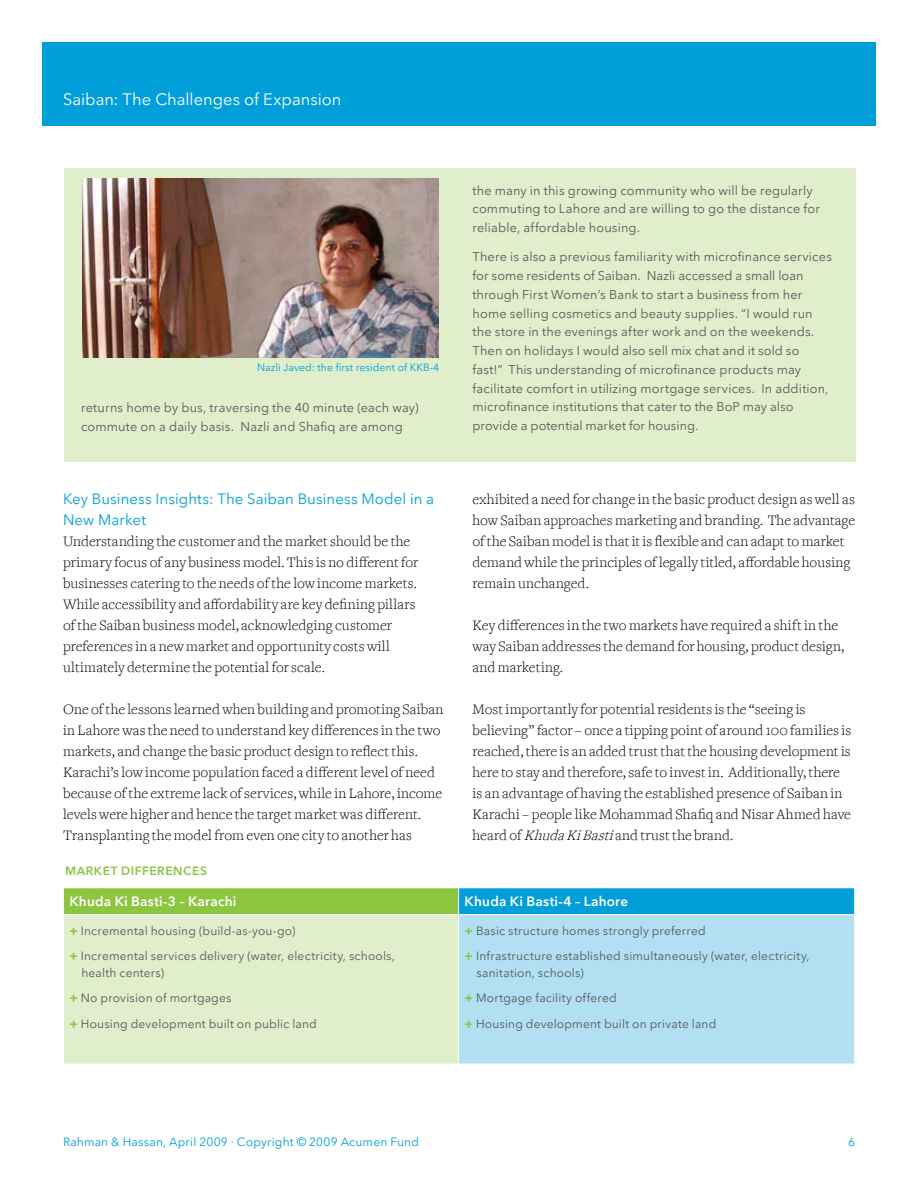
<style>
.page{position:relative;width:918px;height:1188px;background:#fff}
.page>*{position:absolute;margin:0;border:0;box-sizing:border-box;transform-origin:0 0}
.t1{font:16.5px "Avenir Next LT Pro";color:#fff}
.t2{font:300 15px/21px "Freight Text";letter-spacing:.005em;color:#000}
.t3{font:15px/21px "Avenir Next LT Pro";letter-spacing:.005em;color:#009fda}
.t4{font:600 13.5px "Avenir Next LT Pro";letter-spacing:.015em;color:#fff}
.t5{font:12.75px/18.8px "Avenir Next LT Pro";letter-spacing:.01em;color:#58595b}
.t6{font:12px/25.5px "Avenir Next LT Pro";letter-spacing:.015em;color:#58595b}
.t7{font:12px "Avenir Next LT Pro";letter-spacing:.015em;color:#009fda}
.t8{font:600 12px "Avenir Next LT Pro";letter-spacing:.045em;color:#8cc63f}
.t9{font:10.5px "Avenir Next LT Pro";color:#009fda}
.s1{font-style:italic}
.s2{font-weight:700;font-size:12.75px;color:#8cc63f}
</style>
<div class="page">
<div style="left:42px;top:42px;width:834px;height:84px;background:#009fda"></div>
<div style="left:65px;top:168px;width:791px;height:294px;background:#e0eecb"></div>
<div style="left:63px;top:888px;width:396px;height:27px;background:#8cc63f"></div>
<div style="left:459px;top:888px;width:396px;height:27px;background:#009fda"></div>
<div style="left:63px;top:915px;width:396px;height:149px;background:#e0eecb"></div>
<div style="left:459px;top:915px;width:396px;height:149px;background:#b3dff3"></div>
<hr style="left:63px;top:915px;width:1px;height:149px;background:#fff">
<hr style="left:458px;top:915px;width:1px;height:149px;background:#fff">
<hr style="left:854px;top:915px;width:1px;height:149px;background:#fff">
<svg style="left:63px;top:888px;width:1px;height:26px"></svg>
<hr style="left:63px;top:914px;width:396px;height:1px;background:#fff">
<svg style="left:458px;top:888px;width:1px;height:26px"></svg>
<hr style="left:459px;top:914px;width:396px;height:1px;background:#fff">
<svg style="left:854px;top:888px;width:1px;height:26px"></svg>
<img style="left:83px;top:179px;width:355px;height:178px">
<p class="t1" style="left:63px;top:89px;width:280px">Saiban: The Challenges of Expansion</p>
<p class="t9" style="left:257px;top:362px;width:183px">Nazli Javed: the first resident of KKB-4</p>
<p class="t5" style="left:81px;top:398px;width:339px">returns home by bus, traversing the 40 minute (each way) commute on a daily basis. Nazli and Shafiq are among</p>
<p class="t3" style="left:63px;top:488px;width:373px">Key Business Insights: The Saiban Business Model in a<br>New Market</p>
<p class="t2" style="left:63px;top:531px;width:357px">Understanding the customer and the market should be the primary focus of any business model. This is no different for businesses catering to the needs of the low income markets.<br>While accessibility and affordability are key defining pillars of the Saiban business model, acknowledging customer preferences in a new market and opportunity costs will ultimately determine the potential for scale.</p>
<p class="t2" style="left:63px;top:699px;width:382px">One of the lessons learned when building and promoting Saiban in Lahore was the need to understand key differences in the two markets, and change the basic product design to reflect this.<br>Karachi’s low income population faced a different level of need because of the extreme lack of services, while in Lahore, income levels were higher and hence the target market was different.<br>Transplanting the model from even one city to another has</p>
<p class="t5" style="left:473px;top:181px;width:349px">the many in this growing community who will be regularly commuting to Lahore and are willing to go the distance for reliable, affordable housing.</p>
<p class="t5" style="left:473px;top:247px;width:361px">There is also a previous familiarity with microfinance services for some residents of Saiban. Nazli accessed a small loan through First Women’s Bank to start a business from her home selling cosmetics and beauty supplies. “I would run the store in the evenings after work and on the weekends.<br>Then on holidays I would also sell mix chat and it sold so fast!” This understanding of microfinance products may facilitate comfort in utilizing mortgage services. In addition, microfinance institutions that cater to the BoP may also provide a potential market for housing.</p>
<p class="t2" style="left:472px;top:489px;width:384px">exhibited a need for change in the basic product design as well as how Saiban approaches marketing and branding. The advantage of the Saiban model is that it is flexible and can adapt to market demand while the principles of legally titled, affordable housing remain unchanged.</p>
<p class="t2" style="left:472px;top:615px;width:373px">Key differences in the two markets have required a shift in the way Saiban addresses the demand for housing, product design, and marketing.</p>
<p class="t2" style="left:472px;top:699px;width:380px">Most importantly for potential residents is the “seeing is believing” factor – once a tipping point of around 100 families is reached, there is an added trust that the housing development is here to stay and therefore, safe to invest in. Additionally, there is an advantage of having the established presence of Saiban in Karachi – people like Mohammad Shafiq and Nisar Ahmed have heard of <span class="s1">KhudaKiBasti</span>and trust the brand.</p>
<p class="t8" style="left:65px;top:863px;width:142px">market differences</p>
<p class="t4" style="left:69px;top:893px;width:169px">Khuda Ki Basti-3 – Karachi</p>
<p class="t4" style="left:465px;top:893px;width:165px">Khuda Ki Basti-4 – Lahore</p>
<p class="t6" style="left:69px;top:918px;width:327px"><span class="s2">+</span> Incremental housing (build-as-you-go)<br><span class="s2">+</span> Incremental services delivery (water, electricity, schools,</p>
<p class="t6" style="left:69px;top:960px;width:249px;text-indent:12px">health centers)<br><span class="s2">+</span> No provision of mortgages<br><span class="s2">+</span> Housing development built on public land</p>
<p class="t6" style="left:465px;top:918px;width:347px"><span class="s2">+</span> Basic structure homes strongly preferred<br><span class="s2">+</span> Infrastructure established simultaneously (water, electricity,</p>
<p class="t6" style="left:465px;top:960px;width:253px;text-indent:12px">sanitation, schools)<br><span class="s2">+</span> Mortgage facility offered<br><span class="s2">+</span> Housing development built on private land</p>
<p class="t7" style="left:63px;top:1135px;width:358px">Rahman &amp; Hassan, April 2009 · Copyright © 2009 Acumen Fund</p>
<p class="t7" style="left:848px;top:1135px;width:8px">6</p>
</div>
